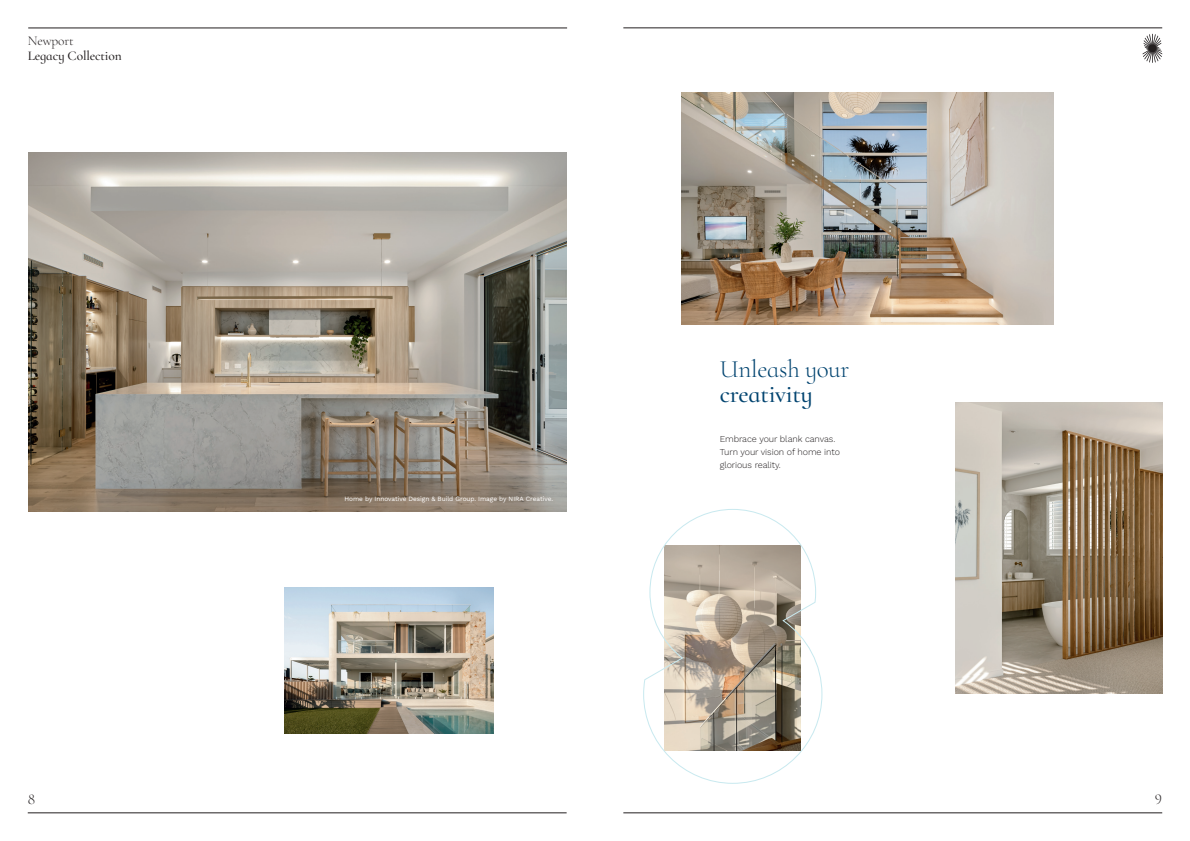
<style>
.page{position:relative;width:1190px;height:841px;background:#fff}
.page>*{position:absolute;margin:0;border:0;box-sizing:border-box;transform-origin:0 0}
.Headline{font:300 25px/25px "Cormorant Infant";letter-spacing:-.01em;color:#024470}
.t1{font:300 15px "Cormorant Infant";color:#231f20}
.t2{font:500 13.4px "Cormorant Infant";letter-spacing:-.01em;color:#231f20}
.t3{font:300 13.4px "Cormorant Infant";letter-spacing:-.01em;color:#231f20}
.Body{font:300 9px/13px "Work Sans";letter-spacing:-.01em;color:#231f20}
.t4{font:6.5px "Work Sans";letter-spacing:-.01em;color:#fff}
.s1{font-weight:500}
</style>
<div class="page">
<hr style="left:28px;top:28px;width:539px;height:1px;background:#231f20">
<svg style="left:1142px;top:34px;width:20px;height:29px"></svg>
<hr style="left:623px;top:28px;width:539px;height:1px;background:#231f20">
<hr style="left:623px;top:812px;width:539px;height:1px;background:#231f20">
<hr style="left:28px;top:812px;width:538px;height:1px;background:#231f20">
<img style="left:681px;top:92px;width:371px;height:233px">
<img style="left:955px;top:402px;width:207px;height:291px">
<svg style="left:643px;top:509px;width:179px;height:275px"></svg>
<img style="left:285px;top:587px;width:209px;height:146px">
<img style="left:28px;top:153px;width:538px;height:359px">
<h3 class="t3" style="left:28px;top:33px;width:47px">Newport</h3>
<h3 class="t2" style="left:28px;top:47px;width:95px">Legacy Collection</h3>
<p class="t4" style="left:344px;top:493px;width:210px">Home by Innovative Design &amp; Build Group. Image by NIRA Creative.</p>
<p class="Headline" style="left:719px;top:356px;width:131px">Unleash your <span class="s1">creativity</span></p>
<p class="Body" style="left:719px;top:432px;width:122px">Embrace your blank canvas.<br>Turn your vision of home into glorious reality.</p>
<h2 class="t1" style="left:28px;top:790px;width:9px">8</h2>
<h2 class="t1" style="left:1154px;top:790px;width:9px">9</h2>
</div>
